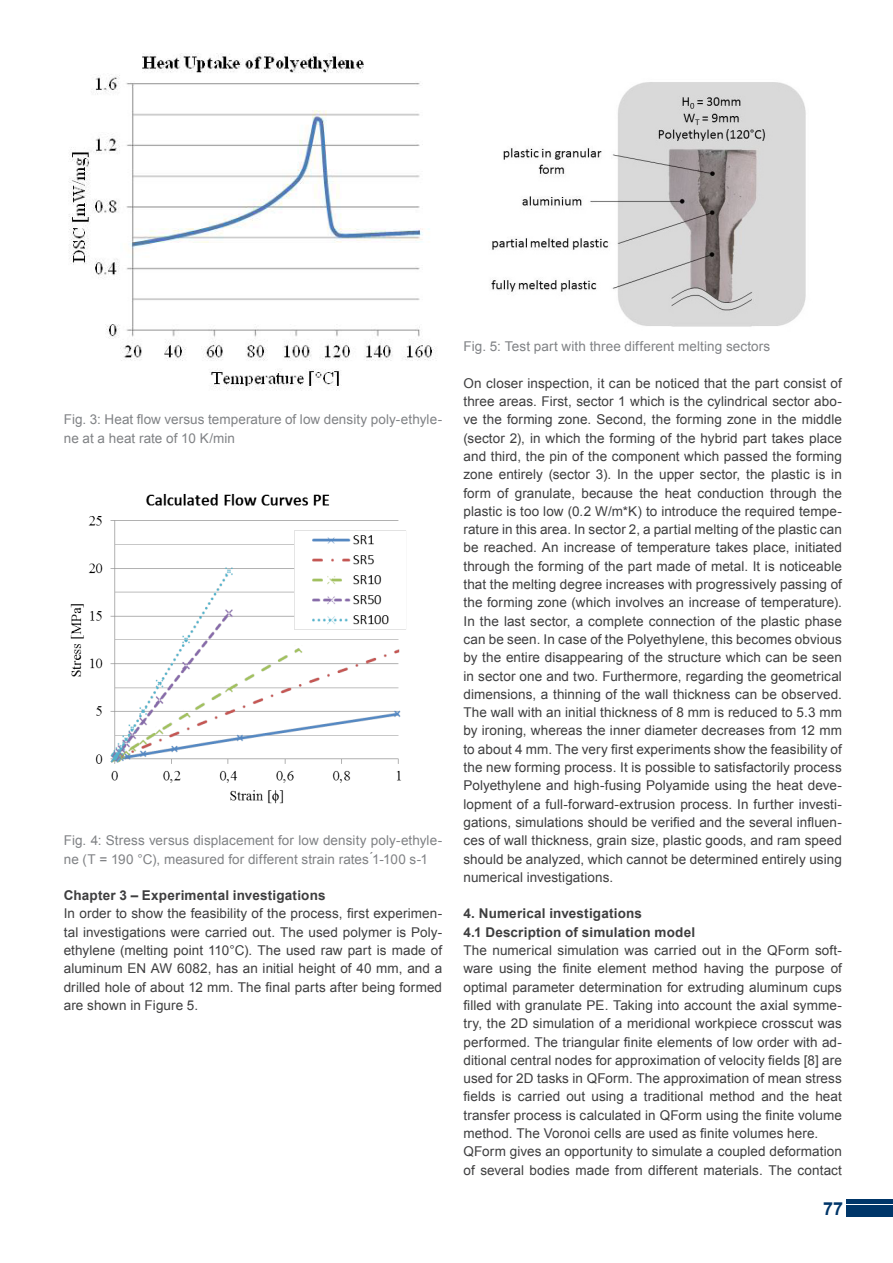
<style>
.page{position:relative;width:893px;height:1263px;background:#fff}
.page>*{position:absolute;margin:0;border:0;box-sizing:border-box;transform-origin:0 0}
.t1{font:700 18px "Arial";color:#003669}
.Fließtext{font:13.5px/18.3px "Arial";letter-spacing:.005em;color:#3e3e3f;text-align:justify}
.Fließtext-2{font:13.5px/18.3px "Arial";letter-spacing:.005em;color:#808285}
.Fließtext-3{font:700 13.5px "Arial";letter-spacing:.015em;color:#3e3e3f}
</style>
<div class="page">
<div style="left:846px;top:1205px;width:47px;height:12px;background:#003669"></div>
<hr style="left:846px;top:1199px;width:47px;height:4px;background:#003669">
<img style="left:68px;top:54px;width:368px;height:335px">
<img style="left:70px;top:493px;width:336px;height:311px">
<img style="left:491px;top:82px;width:315px;height:245px">
<p class="Fließtext-2" style="left:64px;top:411px;width:380px">Fig. 3: Heat flow versus temperature of low density poly-ethyle&shy;ne at a heat rate of 10 K/min</p>
<p class="Fließtext-2" style="left:64px;top:831px;width:380px">Fig. 4: Stress versus displacement for low density poly-ethyle&shy;ne (T = 190 °C), measured for different strain rates ́1-100 s-1</p>
<p class="Fließtext-3" style="left:64px;top:886px;width:263px">Chapter 3 – Experimental investigations</p>
<p class="Fließtext" style="left:64px;top:905px;width:380px">In order to show the feasibility of the process, first experimen&shy;tal investigations were carried out. The used polymer is Poly&shy;ethylene (melting point 110°C). The used raw part is made of aluminum EN AW 6082, has an initial height of 40 mm, and a drilled hole of about 12 mm. The final parts after being formed are shown in Figure 5.</p>
<p class="Fließtext-2" style="left:463px;top:337px;width:308px">Fig. 5: Test part with three different melting sectors</p>
<p class="Fließtext" style="left:463px;top:374px;width:380px">On closer inspection, it can be noticed that the part consist of three areas. First, sector 1 which is the cylindrical sector abo&shy;ve the forming zone. Second, the forming zone in the middle (sector 2), in which the forming of the hybrid part takes place and third, the pin of the component which passed the forming zone entirely (sector 3). In the upper sector, the plastic is in form of granulate, because the heat conduction through the plastic is too low (0.2 W/m*K) to introduce the required tempe&shy;rature in this area. In sector 2, a partial melting of the plastic can be reached. An increase of temperature takes place, initiated through the forming of the part made of metal. It is noticeable that the melting degree increases with progressively passing of the forming zone (which involves an increase of temperature).<br>In the last sector, a complete connection of the plastic phase can be seen. In case of the Polyethylene, this becomes obvious by the entire disappearing of the structure which can be seen in sector one and two. Furthermore, regarding the geometrical dimensions, a thinning of the wall thickness can be observed.<br>The wall with an initial thickness of 8 mm is reduced to 5.3 mm by ironing, whereas the inner diameter decreases from 12 mm to about 4 mm. The very first experiments show the feasibility of the new forming process. It is possible to satisfactorily process Polyethylene and high-fusing Polyamide using the heat deve&shy;lopment of a full-forward-extrusion process. In further investi&shy;gations, simulations should be verified and the several influen&shy;ces of wall thickness, grain size, plastic goods, and ram speed should be analyzed, which cannot be determined entirely using numerical investigations.</p>
<p class="Fließtext-3" style="left:463px;top:905px;width:180px">4. Numerical investigations</p>
<p class="Fließtext-3" style="left:463px;top:923px;width:233px">4.1 Description of simulation model</p>
<p class="Fließtext" style="left:463px;top:941px;width:380px">The numerical simulation was carried out in the QForm soft&shy;ware using the finite element method having the purpose of optimal parameter determination for extruding aluminum cups filled with granulate PE. Taking into account the axial symme&shy;try, the 2D simulation of a meridional workpiece crosscut was performed. The triangular finite elements of low order with ad&shy;ditional central nodes for approximation of velocity fields [8] are used for 2D tasks in QForm. The approximation of mean stress fields is carried out using a traditional method and the heat transfer process is calculated in QForm using the finite volume method. The Voronoi cells are used as finite volumes here.</p>
<p class="Fließtext" style="left:463px;top:1143px;width:380px">QForm gives an opportunity to simulate a coupled deformation of several bodies made from different materials. The contact</p>
<h1 class="t1" style="left:823px;top:1196px;width:22px">77</h1>
</div>
